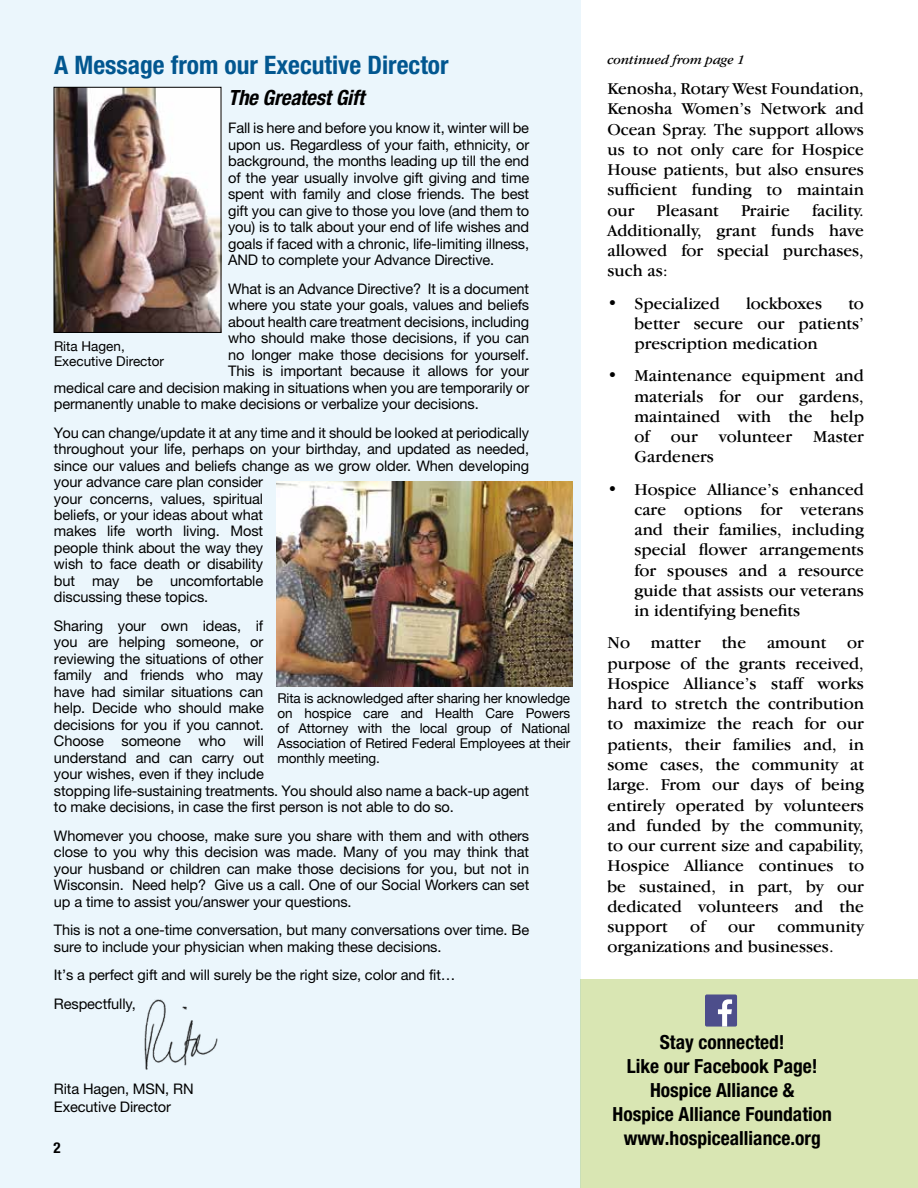
<style>
.page{position:relative;width:918px;height:1188px;background:#fff}
.page>*{position:absolute;margin:0;border:0;box-sizing:border-box;transform-origin:0 0}
.t1{font:700 condensed 25.5px "Helvetica Neue";color:#025790}
.t2{font:italic 700 condensed 21px "Helvetica Neue";letter-spacing:-.01em;color:#000}
.t3{font:700 condensed 19.5px/24px "Helvetica Neue";color:#000;text-align:center}
.t4{font:17.25px/20.2px "Garamond IT Cby BT";color:#000;text-align:justify}
.t5{font:700 condensed 15px "Helvetica Neue";color:#000}
.t6{font:14.7px/16.5px "Helvetica Neue";letter-spacing:-.01em;color:#000}
.t7{font:13.5px/15px "Helvetica Neue";letter-spacing:-.01em;color:#000}
.t8{font:italic 13.5px "Garamond IT Cby BT";color:#000}
</style>
<div class="page">
<div style="left:580px;top:980px;width:338px;height:208px;background:#d9e6b3"></div>
<div style="left:0;top:0;width:580px;height:1188px;background:#ebf6fc"></div>
<img style="left:56px;top:89px;width:163px;height:242px">
<div style="left:54px;top:87px;width:167px;height:246px;border:1px solid #000"></div>
<img style="left:144px;top:999px;width:74px;height:71px">
<img style="left:277px;top:482px;width:296px;height:205px">
<div style="left:705px;top:994px;width:32px;height:33px;background:#4d4e8b;border-radius:2px"></div>
<svg style="left:718px;top:999px;width:14px;height:28px"></svg>
<h1 class="t1" style="left:54px;top:50px;width:396px">A Message from our Executive Director</h1>
<h2 class="t2" style="left:228px;top:84px;width:138px">The Greatest Gift</h2>
<p class="t6" style="left:228px;top:119px;width:303px;text-align:justify">Fall is here and before you know it, winter will be upon us. Regardless of your faith, ethnicity, or background, the months leading up till the end of the year usually involve gift giving and time spent with family and close friends. The best gift you can give to those you love (and them to you) is to talk about your end of life wishes and goals if faced with a chronic, life-limiting illness, AND to complete your Advance Directive.</p>
<p class="t6" style="left:228px;top:280px;width:303px">What is an Advance Directive? It is a document</p>
<p class="t6" style="left:228px;top:296px;width:303px">where you state your goals, values and beliefs</p>
<p class="t6" style="left:228px;top:313px;width:303px">about health care treatment decisions, including</p>
<p class="t6" style="left:228px;top:329px;width:303px">who should make those decisions, if you can</p>
<p class="t6" style="left:228px;top:346px;width:303px">no longer make those decisions for yourself.</p>
<p class="t6" style="left:228px;top:362px;width:303px">This is important because it allows for your</p>
<p class="t6" style="left:54px;top:379px;width:477px">medical care and decision making in situations when you are temporarily or</p>
<p class="t6" style="left:54px;top:395px;width:426px">permanently unable to make decisions or verbalize your decisions.</p>
<p class="t6" style="left:54px;top:424px;width:477px">You can change/update it at any time and it should be looked at periodically throughout your life, perhaps on your birthday, and updated as needed, since our values and beliefs change as we grow older. When developing your advance care plan consider<br>your concerns, values, spiritual<br>beliefs, or your ideas about what<br>makes life worth living. Most<br>people think about the way they<br>wish to face death or disability<br>but may be uncomfortable<br>discussing these topics.</p>
<p class="t6" style="left:54px;top:617px;width:477px">Sharing your own ideas, if<br>you are helping someone, or<br>reviewing the situations of other<br>family and friends who may<br>have had similar situations can<br>help. Decide who should make<br>decisions for you if you cannot.<br>Choose someone who will<br>understand and can carry out<br>your wishes, even if they include<br>stopping life-sustaining treatments. You should also name a back-up agent to make decisions, in case the first person is not able to do so.</p>
<p class="t6" style="left:54px;top:827px;width:477px;text-align:justify">Whomever you choose, make sure you share with them and with others close to you why this decision was made. Many of you may think that your husband or children can make those decisions for you, but not in Wisconsin. Need help? Give us a call. One of our Social Workers can set up a time to assist you/answer your questions.</p>
<p class="t6" style="left:54px;top:922px;width:477px">This is not a one-time conversation, but many conversations over time. Be sure to include your physician when making these decisions.</p>
<p class="t6" style="left:54px;top:961px;width:403px;line-height:28.5px">It’s a perfect gift and will surely be the right size, color and fit…<br>Respectfully,</p>
<p class="t7" style="left:54px;top:339px;width:111px">Rita Hagen,<br>Executive Director</p>
<p class="t7" style="left:278px;top:691px;width:294px;text-align:justify">Rita is acknowledged after sharing her knowledge on hospice care and Health Care Powers of Attorney with the local group of National Association of Retired Federal Employees at their monthly meeting.</p>
<p class="t6" style="left:54px;top:1080px;width:141px;line-height:18px">Rita Hagen, MSN, RN<br>Executive Director</p>
<p class="t5" style="left:53px;top:1138px;width:9px">2</p>
<p class="t8" style="left:608px;top:52px;width:139px">continued from page 1</p>
<p class="t4" style="left:608px;top:78px;width:258px">Kenosha, Rotary West Foundation, Kenosha Women’s Network and Ocean Spray. The support allows us to not only care for Hospice House patients, but also ensures sufficient funding to maintain our</p>
<p class="t4" style="left:608px;top:200px;width:258px;text-indent:205px">facility.<br>Additionally, grant funds have allowed for special purchases, such as:</p>
<p class="t4" style="left:608px;top:293px;width:114px">• Specialized</p>
<p class="t4" style="left:746px;top:293px;width:78px">lockboxes</p>
<p class="t4" style="left:657px;top:200px;width:64px">Pleasant</p>
<p class="t4" style="left:741px;top:200px;width:50px">Prairie</p>
<p class="t4" style="left:634px;top:293px;width:231px;text-indent:214px">to better secure our patients’ prescription medication</p>
<p class="t4" style="left:634px;top:365px;width:231px;text-indent:-27px">• Maintenance equipment and materials for our gardens, maintained with the help of our volunteer Master Gardeners</p>
<p class="t4" style="left:634px;top:479px;width:231px;text-indent:-27px">• Hospice Alliance’s enhanced care options for veterans and their families, including special flower arrangements for spouses and a resource guide that assists our veterans in identifying benefits</p>
<p class="t4" style="left:608px;top:633px;width:258px">No matter the amount or purpose of the grants received, Hospice Alliance’s staff works hard to stretch the contribution to maximize the reach for our patients, their families and, in some cases, the community at large. From our days of being entirely operated by volunteers and funded by the community, to our current size and capability, Hospice Alliance continues to be sustained, in part, by our dedicated volunteers and the support</p>
<p class="t4" style="left:690px;top:916px;width:17px">of</p>
<p class="t4" style="left:728px;top:916px;width:28px">our</p>
<p class="t4" style="left:608px;top:916px;width:258px;text-indent:170px">community organizations and businesses.</p>
<h3 class="t3" style="left:613px;top:1030px;width:221px">Stay connected!<br>Like our Facebook Page!<br>Hospice Alliance &amp;<br>Hospice Alliance Foundation www.hospicealliance.org</h3>
</div>
